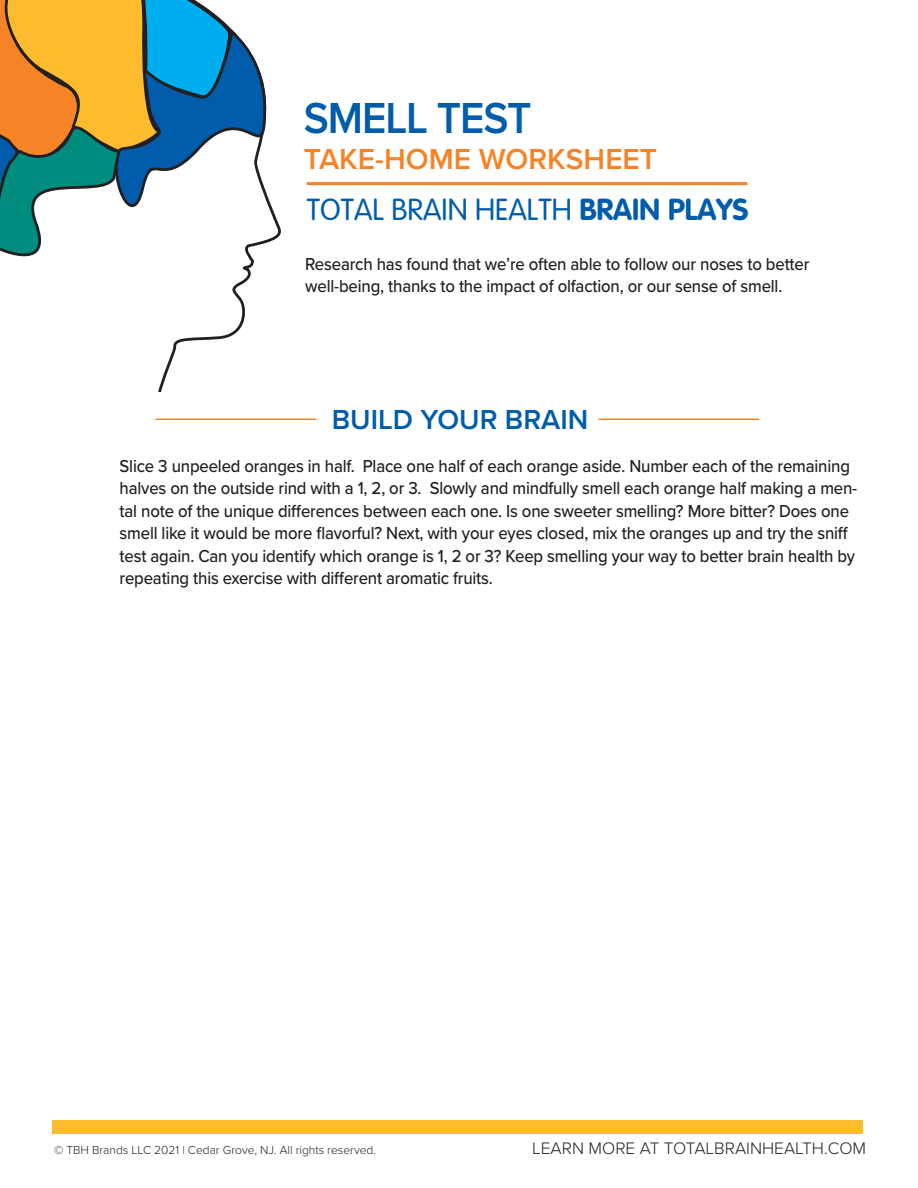
<style>
.page{position:relative;width:918px;height:1188px;background:#fff}
.page>*{position:absolute;margin:0;border:0;box-sizing:border-box;transform-origin:0 0}
.t1{font:600 45px "Proxima Nova";letter-spacing:-.025em;color:#015dab;scale:.94 1}
.t2{font:300 30px "VAG Rounded";color:#015dab}
.t3{font:600 30px "Proxima Nova";color:#f58427}
.t4{font:600 28.5px "Proxima Nova";color:#015dab}
.t5{font:500 18px/22.5px "Proxima Nova";letter-spacing:-.01em;color:#231f20;scale:.93 1}
.List_Paragraph{font:300 17.25px "Proxima Nova";color:#231f20}
.Copyright{font:300 12px "Proxima Nova";color:#231f20}
.s1{font-weight:700}
</style>
<div class="page">
<div style="left:53px;top:1120px;width:810px;height:14px;background:#fdbb2e"></div>
<hr style="left:156px;top:419px;width:160px;height:1px;background:#f58427">
<hr style="left:598px;top:419px;width:161px;height:1px;background:#f58427">
<svg style="left:158px;top:92px;width:123px;height:300px"></svg>
<svg style="left:0;top:0;width:265px;height:282px"></svg>
<hr style="left:307px;top:182px;width:440px;height:3px;background:#f58427">
<p class="t1" style="left:304px;top:85px;width:244px">SMELL TEST</p>
<p class="t3" style="left:304px;top:137px;width:355px">TAKE-HOME WORKSHEET</p>
<p class="t2" style="left:307px;top:192px;width:443px">TOTAL BRAIN HEALTH <span class="s1">BRAIN PLAYS</span></p>
<p class="t5" style="left:305px;top:252px;width:544px">Research has found that we’re often able to follow our noses to better well-being, thanks to the impact of olfaction, or our sense of smell.</p>
<p class="t4" style="left:332px;top:398px;width:258px">BUILD YOUR BRAIN</p>
<p class="t5" style="left:120px;top:454px;width:795px">Slice 3 unpeeled oranges in half. Place one half of each orange aside. Number each of the remaining halves on the outside rind with a 1, 2, or 3. Slowly and mindfully smell each orange half making a men&shy;tal note of the unique differences between each one. Is one sweeter smelling? More bitter? Does one smell like it would be more flavorful? Next, with your eyes closed, mix the oranges up and try the sniff test again. Can you identify which orange is 1, 2 or 3? Keep smelling your way to better brain health by repeating this exercise with different aromatic fruits.</p>
<p class="Copyright" style="left:54px;top:1141px;width:324px">© TBH Brands LLC 2021 | Cedar Grove, NJ. All rights reserved.</p>
<p class="List_Paragraph" style="left:532px;top:1135px;width:335px">LEARN MORE AT TOTALBRAINHEALTH.COM</p>
</div>
